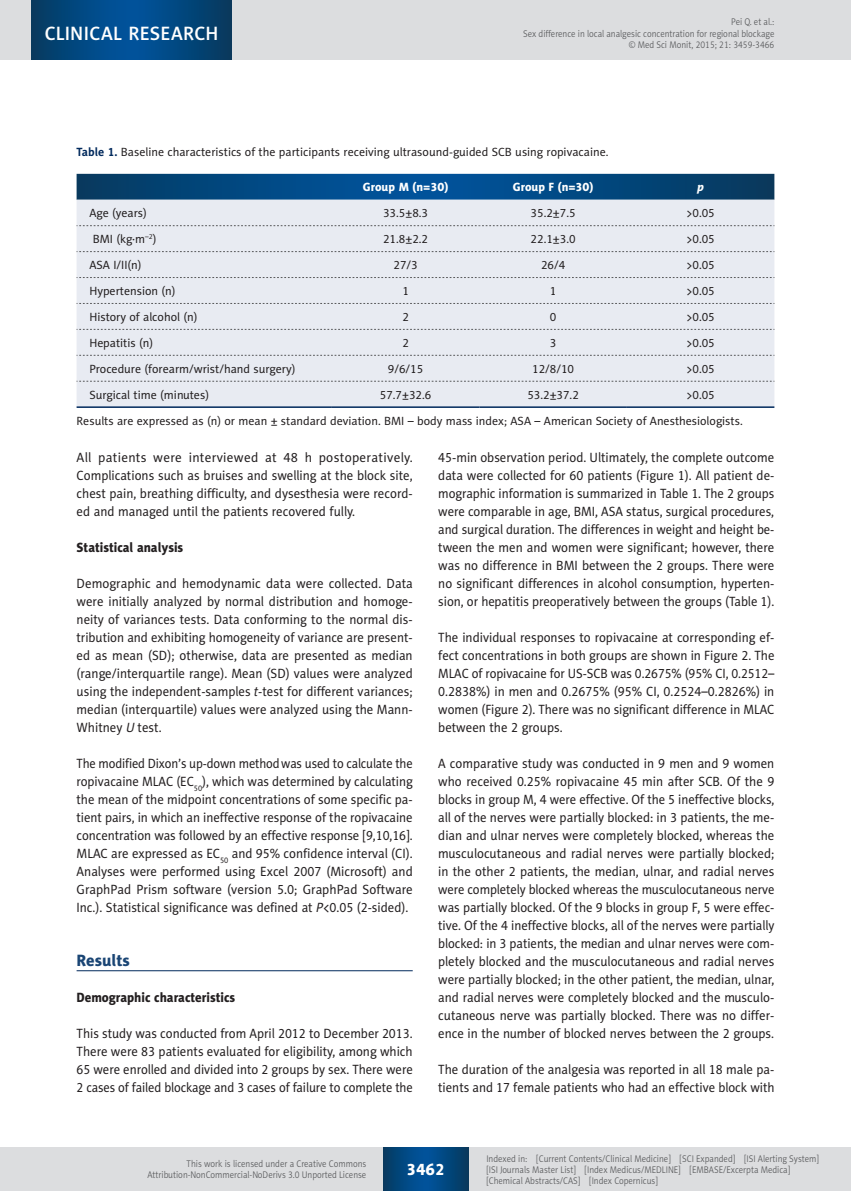
<style>
.page{position:relative;width:851px;height:1191px;background:#fff}
.page>*{position:absolute;margin:0;border:0;box-sizing:border-box;transform-origin:0 0}
.t1{font:19.5px "Naomi Sans EFN Medium";letter-spacing:.015em;color:#fff}
.MSM_Headline_1{font:16.5px "Naomi Sans EFN Heavy";color:#1a4574}
.t2{font:16.5px "Naomi Sans EFN Heavy";color:#fff}
.MSM_Body{font:13.5px/18px "Naomi Sans EFN";color:#231f20;text-align:justify;scale:.95 1}
.MSM_Body-2{font:13.5px/18px "Naomi Sans EFN";color:#231f20;text-align:justify;scale:.92 1}
.MSM_Body-3{font:13.5px/18px "Naomi Sans EFN";color:#231f20;text-align:justify;scale:.96 1}
.MSM_Body-4{font:13.5px/18px "Naomi Sans EFN";color:#231f20;text-align:justify}
.MSM_Headline_2{font:13.5px "Naomi Sans EFN Heavy";color:#231f20;scale:.95 1}
.MSM_Tabela_zawartosc{font:12px "Naomi Sans EFN";color:#231f20}
.MSM_Table_podpis_dol{font:12px "Naomi Sans EFN";color:#231f20}
.MSM_Tabela_tytul{font:12px "Naomi Sans EFN";color:#231f20}
.MSM_Tabela_Head{font:12px "Naomi Sans EFN Heavy";color:#fff}
.MSM_Tabela_Head-2{font:italic 12px "Naomi Sans EFN Heavy";color:#fff}
.t3{font:9.75px/11.2px "Naomi Sans EFN Light";color:#57585a;text-align:right;scale:.9 1}
.s1{font-weight:700;color:#00295c}
.s2{font-style:italic}
</style>
<div class="page">
<hr style="left:77px;top:970px;width:335px;height:1px;background:#00295c">
<svg style="left:77px;top:174px;width:697px;height:26px;background:#064a80"></svg>
<div style="left:77px;top:200px;width:697px;height:206px;background:#e8ebf2"></div>
<svg style="left:77px;top:225px;width:697px;height:1px"></svg>
<svg style="left:77px;top:251px;width:697px;height:1px"></svg>
<svg style="left:77px;top:277px;width:697px;height:1px"></svg>
<svg style="left:77px;top:303px;width:697px;height:1px"></svg>
<svg style="left:77px;top:329px;width:697px;height:1px"></svg>
<svg style="left:77px;top:355px;width:697px;height:1px"></svg>
<svg style="left:77px;top:381px;width:697px;height:1px"></svg>
<hr style="left:77px;top:406px;width:255px;height:2px;background:#00295c">
<hr style="left:332px;top:406px;width:147px;height:2px;background:#00295c">
<hr style="left:479px;top:406px;width:147px;height:2px;background:#00295c">
<hr style="left:626px;top:406px;width:148px;height:2px;background:#00295c">
<div style="left:0;top:1148px;width:850px;height:43px;background:#dcdddf"></div>
<svg style="left:383px;top:1147px;width:85px;height:43px;background:#02477e"></svg>
<div style="left:0;top:0;width:850px;height:60px;background:#dcdddf"></div>
<hr style="left:850px;top:0;width:1px;height:60px;background:#dcdddf">
<svg style="left:32px;top:0;width:200px;height:60px;background:#02477e"></svg>
<h1 class="t1" style="left:45px;top:22px;width:175px">CLINICAL RESEARCH</h1>
<p class="t3" style="left:523px;top:16px;width:280px">Pei Q. et al.:<br>Sex difference in local analgesic concentration for regional blockage © Med Sci Monit, 2015; 21: 3459-3466</p>
<p class="MSM_Tabela_tytul" style="left:77px;top:145px;width:533px"><span class="s1">Table 1.</span> Baseline characteristics of the participants receiving ultrasound-guided SCB using ropivacaine.</p>
<p class="MSM_Tabela_Head" style="left:363px;top:180px;width:87px">Group M (n=30)</p>
<p class="MSM_Tabela_Head" style="left:512px;top:180px;width:82px">Group F (n=30)</p>
<p class="MSM_Tabela_Head-2" style="left:697px;top:180px;width:8px">p</p>
<p class="MSM_Tabela_zawartosc" style="left:89px;top:206px;width:59px">Age (years)</p>
<p class="MSM_Tabela_zawartosc" style="left:383px;top:206px;width:46px">33.5±8.3</p>
<p class="MSM_Tabela_zawartosc" style="left:530px;top:206px;width:46px">35.2±7.5</p>
<p class="MSM_Tabela_zawartosc" style="left:686px;top:206px;width:30px">&gt;0.05</p>
<p class="MSM_Tabela_zawartosc" style="left:93px;top:232px;width:65px">BMI (kg·m<sup>–2</sup>)</p>
<p class="MSM_Tabela_zawartosc" style="left:383px;top:232px;width:46px">21.8±2.2</p>
<p class="MSM_Tabela_zawartosc" style="left:530px;top:232px;width:46px">22.1±3.0</p>
<p class="MSM_Tabela_zawartosc" style="left:686px;top:232px;width:30px">&gt;0.05</p>
<p class="MSM_Tabela_zawartosc" style="left:89px;top:258px;width:54px">ASA I/II(n)</p>
<p class="MSM_Tabela_zawartosc" style="left:393px;top:258px;width:26px">27/3</p>
<p class="MSM_Tabela_zawartosc" style="left:541px;top:258px;width:26px">26/4</p>
<p class="MSM_Tabela_zawartosc" style="left:686px;top:258px;width:30px">&gt;0.05</p>
<p class="MSM_Tabela_zawartosc" style="left:89px;top:284px;width:88px">Hypertension (n)</p>
<p class="MSM_Tabela_zawartosc" style="left:402px;top:284px;width:8px">1</p>
<p class="MSM_Tabela_zawartosc" style="left:549px;top:284px;width:8px">1</p>
<p class="MSM_Tabela_zawartosc" style="left:686px;top:284px;width:30px">&gt;0.05</p>
<p class="MSM_Tabela_zawartosc" style="left:89px;top:310px;width:110px">History of alcohol (n)</p>
<p class="MSM_Tabela_zawartosc" style="left:402px;top:310px;width:8px">2</p>
<p class="MSM_Tabela_zawartosc" style="left:549px;top:310px;width:8px">0</p>
<p class="MSM_Tabela_zawartosc" style="left:686px;top:310px;width:30px">&gt;0.05</p>
<p class="MSM_Tabela_zawartosc" style="left:89px;top:336px;width:65px">Hepatitis (n)</p>
<p class="MSM_Tabela_zawartosc" style="left:402px;top:336px;width:8px">2</p>
<p class="MSM_Tabela_zawartosc" style="left:549px;top:336px;width:8px">3</p>
<p class="MSM_Tabela_zawartosc" style="left:686px;top:336px;width:30px">&gt;0.05</p>
<p class="MSM_Tabela_zawartosc" style="left:89px;top:362px;width:208px">Procedure (forearm/wrist/hand surgery)</p>
<p class="MSM_Tabela_zawartosc" style="left:388px;top:362px;width:37px">9/6/15</p>
<p class="MSM_Tabela_zawartosc" style="left:532px;top:362px;width:43px">12/8/10</p>
<p class="MSM_Tabela_zawartosc" style="left:686px;top:362px;width:30px">&gt;0.05</p>
<p class="MSM_Tabela_zawartosc" style="left:89px;top:387px;width:121px">Surgical time (minutes)</p>
<p class="MSM_Tabela_zawartosc" style="left:380px;top:387px;width:53px">57.7±32.6</p>
<p class="MSM_Tabela_zawartosc" style="left:527px;top:387px;width:53px">53.2±37.2</p>
<p class="MSM_Tabela_zawartosc" style="left:686px;top:387px;width:30px">&gt;0.05</p>
<p class="MSM_Table_podpis_dol" style="left:77px;top:414px;width:667px">Results are expressed as (n) or mean ± standard deviation. BMI – body mass index; ASA – American Society of Anesthesiologists.</p>
<p class="MSM_Body-4" style="left:77px;top:448px;width:338px">All patients were interviewed at 48 h postoperatively.<br>Complications such as bruises and swelling at the block site, chest pain, breathing difficulty, and dysesthesia were record&shy;ed and managed until the patients recovered fully.</p>
<p class="MSM_Headline_2" style="left:77px;top:539px;width:114px">Statistical analysis</p>
<p class="MSM_Body-3" style="left:77px;top:574px;width:352px">Demographic and hemodynamic data were collected. Data were initially analyzed by normal distribution and homoge&shy;neity of variances tests. Data conforming to the normal dis&shy;tribution and exhibiting homogeneity of variance are present&shy;ed as mean (SD); otherwise, data are presented as median (range/interquartile range). Mean (SD) values were analyzed using the independent-samples <span class="s2">t</span>-test for different variances; median (interquartile) values were analyzed using the Mann-Whitney <span class="s2">U</span> test.</p>
<p class="MSM_Body-2" style="left:77px;top:754px;width:367px">The modified Dixon’s up-down methodwas used to calculate the ropivacaine MLAC (EC<sub>50</sub>), which was determined by calculating the mean of the midpoint concentrations of some specific pa&shy;tient pairs, in which an ineffective response of the ropivacaine concentration was followed by an effective response [9,10,16].<br>MLAC are expressed as EC<sub>50</sub> and 95% confidence interval (CI).<br>Analyses were performed using Excel 2007 (Microsoft) and GraphPad Prism software (version 5.0; GraphPad Software Inc.). Statistical significance was defined at <span class="s2">P</span>&lt;0.05 (2-sided).</p>
<p class="MSM_Headline_1" style="left:77px;top:950px;width:55px">Results</p>
<p class="MSM_Headline_2" style="left:77px;top:989px;width:168px">Demographic characteristics</p>
<p class="MSM_Body" style="left:77px;top:1024px;width:355px">This study was conducted from April 2012 to December 2013.<br>There were 83 patients evaluated for eligibility, among which 65 were enrolled and divided into 2 groups by sex. There were 2 cases of failed blockage and 3 cases of failure to complete the</p>
<p class="MSM_Body" style="left:438px;top:448px;width:355px">45-min observation period. Ultimately, the complete outcome data were collected for 60 patients (Figure 1). All patient de&shy;mographic information is summarized in Table 1. The 2 groups were comparable in age, BMI, ASA status, surgical procedures, and surgical duration. The differences in weight and height be&shy;tween the men and women were significant; however, there was no difference in BMI between the 2 groups. There were no significant differences in alcohol consumption, hyperten&shy;sion, or hepatitis preoperatively between the groups (Table 1).</p>
<p class="MSM_Body" style="left:438px;top:628px;width:355px">The individual responses to ropivacaine at corresponding ef&shy;fect concentrations in both groups are shown in Figure 2. The MLAC of ropivacaine for US-SCB was 0.2675% (95% CI, 0.2512– 0.2838%) in men and 0.2675% (95% CI, 0.2524–0.2826%) in women (Figure 2). There was no significant difference in MLAC between the 2 groups.</p>
<p class="MSM_Body" style="left:438px;top:754px;width:355px">A comparative study was conducted in 9 men and 9 women who received 0.25% ropivacaine 45 min after SCB. Of the 9 blocks in group M, 4 were effective. Of the 5 ineffective blocks, all of the nerves were partially blocked: in 3 patients, the me&shy;dian and ulnar nerves were completely blocked, whereas the musculocutaneous and radial nerves were partially blocked; in the other 2 patients, the median, ulnar, and radial nerves were completely blocked whereas the musculocutaneous nerve was partially blocked. Of the 9 blocks in group F, 5 were effec&shy;tive. Of the 4 ineffective blocks, all of the nerves were partially blocked: in 3 patients, the median and ulnar nerves were com&shy;pletely blocked and the musculocutaneous and radial nerves were partially blocked; in the other patient, the median, ulnar, and radial nerves were completely blocked and the musculo&shy;cutaneous nerve was partially blocked. There was no differ&shy;ence in the number of blocked nerves between the 2 groups.</p>
<p class="MSM_Body" style="left:438px;top:1060px;width:355px">The duration of the analgesia was reported in all 18 male pa&shy;tients and 17 female patients who had an effective block with</p>
<p class="t3" style="left:147px;top:1158px;width:245px">This work is licensed under a Creative Commons<br>Attribution-NonCommercial-NoDerivs 3.0 Unported License</p>
<p class="t2" style="left:406px;top:1159px;width:40px">3462</p>
<p class="t3" style="left:486px;top:1152px;width:371px;text-align:left">Indexed in: [Current Contents/Clinical Medicine] [SCI Expanded] [ISI Alerting System] [ISI Journals Master List] [Index Medicus/MEDLINE] [EMBASE/Excerpta Medica] [Chemical Abstracts/CAS] [Index Copernicus]</p>
</div>
